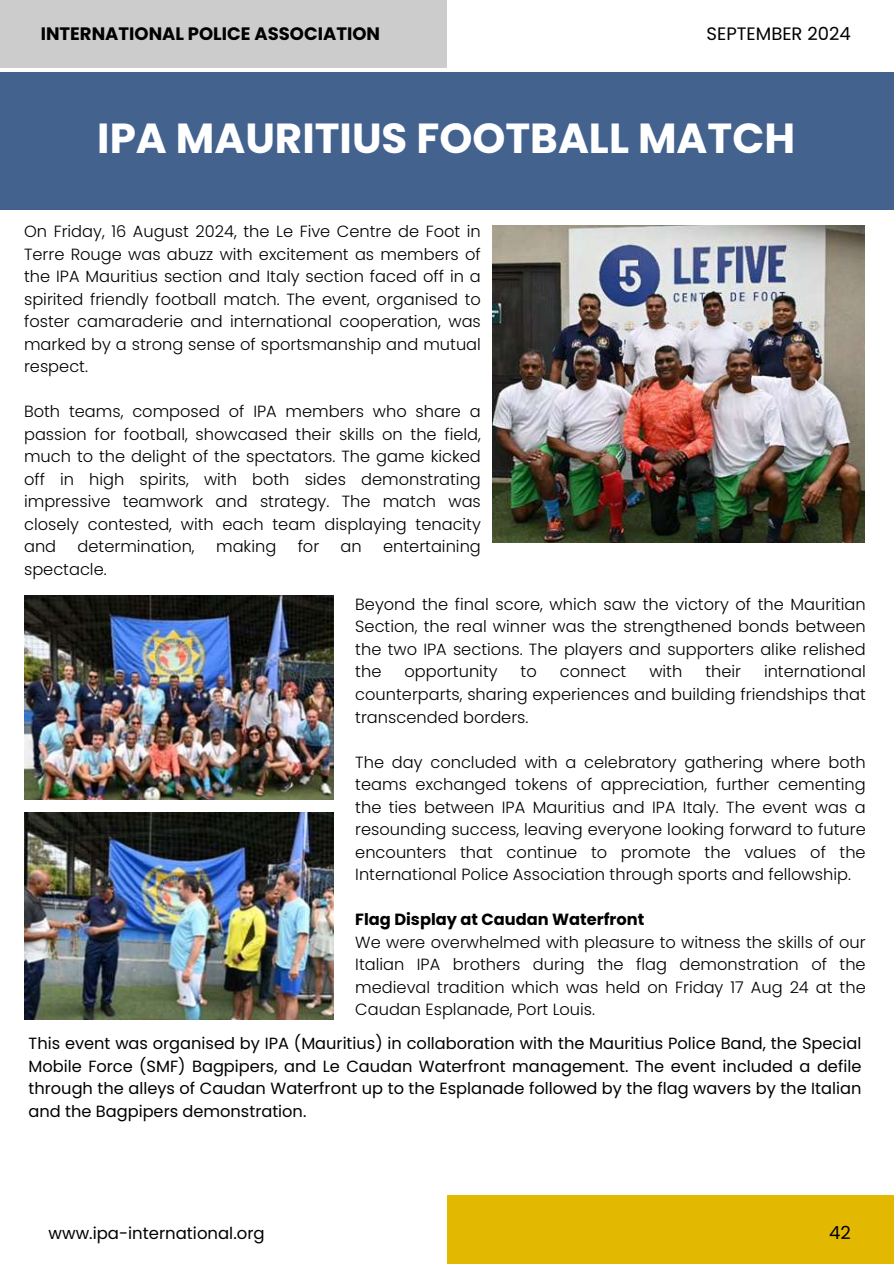
<style>
.page{position:relative;width:894px;height:1264px;background:#fff}
.page>*{position:absolute;margin:0;border:0;box-sizing:border-box;transform-origin:0 0}
.t1{font:700 42px "Poppins";color:#fff}
.t2{font:700 18px "Poppins";color:#000}
.t3{font:18px "Poppins";color:#000}
.t4{font:16.5px "Poppins";color:#000}
.t5{font:300 16.2px/22.5px "Poppins";color:#000;text-align:justify}
.t6{font:16.2px/22.5px "Poppins";color:#000;text-align:justify}
.t7{font:700 16.2px "Poppins";color:#000}
</style>
<div class="page">
<div style="left:0;top:72px;width:893px;height:137px;background:#43628e"></div>
<div style="left:0;top:0;width:446px;height:68px;background:#ccc"></div>
<div style="left:446px;top:1194px;width:447px;height:69px;background:#e2b900"></div>
<img style="left:492px;top:225px;width:372px;height:317px">
<img style="left:24px;top:596px;width:309px;height:203px">
<img style="left:24px;top:812px;width:309px;height:207px">
<p class="t2" style="left:41px;top:21px;width:341px">INTERNATIONAL POLICE ASSOCIATION</p>
<p class="t3" style="left:706px;top:21px;width:146px">SEPTEMBER 2024</p>
<h1 class="t1" style="left:97px;top:109px;width:699px">IPA MAURITIUS FOOTBALL MATCH</h1>
<p class="t5" style="left:24px;top:220px;width:458px">On Friday, 16 August 2024, the Le Five Centre de Foot in Terre Rouge was abuzz with excitement as members of the IPA Mauritius section and Italy section faced off in a spirited friendly football match. The event, organised to foster camaraderie and international cooperation, was marked by a strong sense of sportsmanship and mutual respect.</p>
<p class="t5" style="left:24px;top:400px;width:458px">Both teams, composed of IPA members who share a passion for football, showcased their skills on the field, much to the delight of the spectators. The game kicked off in high spirits, with both sides demonstrating impressive teamwork and strategy. The match was closely contested, with each team displaying tenacity and</p>
<p class="t5" style="left:78px;top:535px;width:119px">determination,</p>
<p class="t5" style="left:216px;top:535px;width:62px">making</p>
<p class="t5" style="left:297px;top:535px;width:23px">for</p>
<p class="t5" style="left:340px;top:535px;width:23px">an</p>
<p class="t5" style="left:383px;top:535px;width:99px">entertaining</p>
<p class="t5" style="left:24px;top:558px;width:84px">spectacle.</p>
<p class="t5" style="left:355px;top:593px;width:512px">Beyond the final score, which saw the victory of the Mauritian Section, the real winner was the strengthened bonds between the two IPA sections. The players and supporters alike relished the</p>
<p class="t5" style="left:355px;top:660px;width:512px;text-indent:408px">international counterparts, sharing experiences and building friendships that transcended borders.</p>
<p class="t5" style="left:355px;top:750px;width:512px">The day concluded with a celebratory gathering where both teams exchanged tokens of appreciation, further cementing the ties between IPA Mauritius and IPA Italy. The event was a resounding success, leaving everyone looking forward to future encounters that continue to promote the values of the International Police Association through sports and fellowship.</p>
<p class="t7" style="left:355px;top:908px;width:290px">Flag Display at Caudan Waterfront</p>
<p class="t5" style="left:355px;top:930px;width:512px">We were overwhelmed with pleasure to witness the skills of our Italian IPA brothers during the flag demonstration of the medieval tradition which was held on Friday 17 Aug 24 at the Caudan Esplanade, Port Louis.</p>
<p class="t5" style="left:404px;top:660px;width:95px">opportunity</p>
<p class="t5" style="left:520px;top:660px;width:18px">to</p>
<p class="t5" style="left:559px;top:660px;width:68px">connect</p>
<p class="t5" style="left:649px;top:660px;width:34px">with</p>
<p class="t5" style="left:705px;top:660px;width:37px">their</p>
<p class="t6" style="left:29px;top:1032px;width:834px">This event was organised by IPA (Mauritius) in collaboration with the Mauritius Police Band, the Special Mobile Force (SMF) Bagpipers, and Le Caudan Waterfront management. The event included a defile through the alleys of Caudan Waterfront up to the Esplanade followed by the flag wavers by the Italian and the Bagpipers demonstration.</p>
<p class="t4" style="left:49px;top:1221px;width:217px">www.ipa-international.org</p>
<p class="t3" style="left:828px;top:1220px;width:23px">42</p>
</div>
